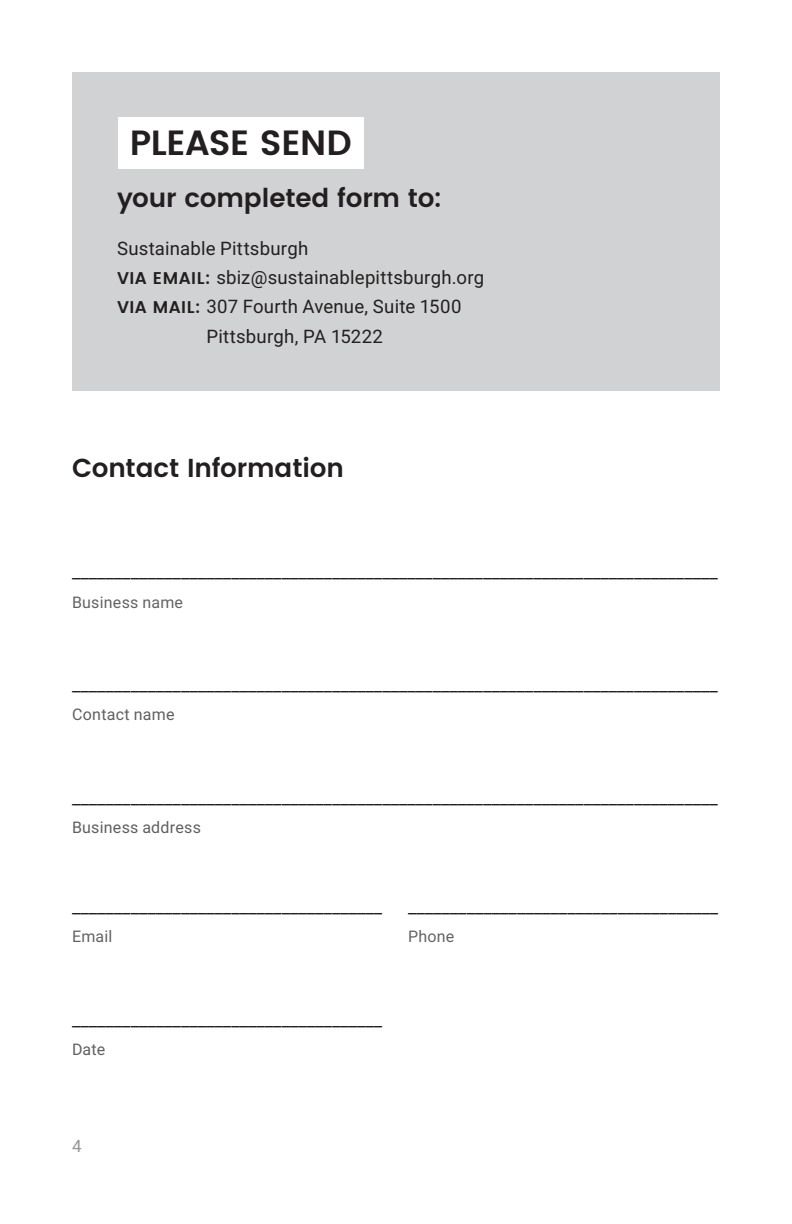
<style>
.page{position:relative;width:792px;height:1224px;background:#fff}
.page>*{position:absolute;margin:0;border:0;box-sizing:border-box;transform-origin:0 0}
.t1{font:600 35px "Poppins";letter-spacing:-.01em;color:#231f20}
.t2{font:600 26px "Poppins";letter-spacing:-.005em;color:#231f20}
.t3{font:18.6px "Roboto";letter-spacing:.01em;color:#231f20}
.t4{font:17px "Roboto";color:#939598}
.t5{font:16px "Roboto";letter-spacing:.015em;color:#5f5f62}
.t6{font:16px "Roboto";letter-spacing:.015em;color:#636366}
.s1{font-family:"Poppins";font-weight:600;font-size:17px}
</style>
<div class="page">
<div style="left:72px;top:72px;width:648px;height:318px;background:#d1d2d4"></div>
<div style="left:118px;top:117px;width:246px;height:51px;background:#fff"></div>
<h1 class="t1" style="left:130px;top:116px;width:223px">PLEASE SEND</h1>
<h2 class="t2" style="left:117px;top:179px;width:326px">your completed form to:</h2>
<p class="t3" style="left:117px;top:235px;width:193px">Sustainable Pittsburgh</p>
<p class="t3" style="left:117px;top:264px;width:369px"><span class="s1">VIA EMAIL:</span> sbiz@sustainablepittsburgh.org</p>
<p class="t3" style="left:117px;top:294px;width:346px"><span class="s1">VIA MAIL:</span> 307 Fourth Avenue, Suite 1500</p>
<p class="t3" style="left:207px;top:323px;width:178px">Pittsburgh, PA 15222</p>
<h2 class="t2" style="left:72px;top:448px;width:274px">Contact Information</h2>
<p class="t3" style="left:72px;top:559px;width:647px">_____________________________________________________________________________</p>
<p class="t6" style="left:72px;top:591px;width:113px">Business name</p>
<p class="t3" style="left:72px;top:671px;width:647px">_____________________________________________________________________________</p>
<p class="t5" style="left:72px;top:704px;width:104px">Contact name</p>
<p class="t3" style="left:72px;top:784px;width:647px">_____________________________________________________________________________</p>
<p class="t5" style="left:72px;top:816px;width:130px">Business address</p>
<p class="t3" style="left:72px;top:893px;width:312px">_____________________________________</p>
<p class="t6" style="left:72px;top:925px;width:42px">Email</p>
<p class="t3" style="left:408px;top:893px;width:312px">_____________________________________</p>
<p class="t6" style="left:408px;top:925px;width:48px">Phone</p>
<p class="t3" style="left:72px;top:1006px;width:312px">_____________________________________</p>
<p class="t5" style="left:72px;top:1038px;width:35px">Date</p>
<p class="t4" style="left:72px;top:1134px;width:11px">4</p>
</div>
